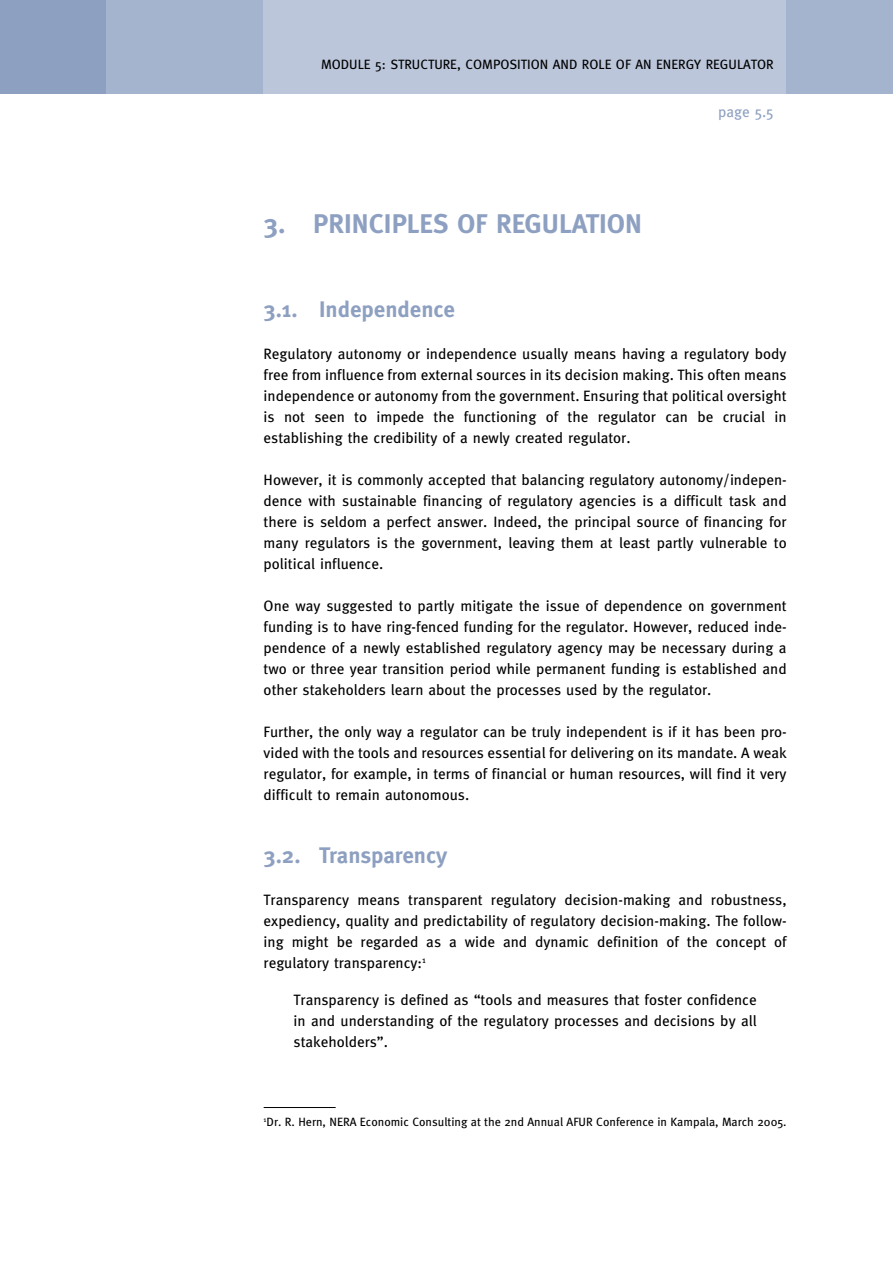
<style>
.page{position:relative;width:893px;height:1263px;background:#fff}
.page>*{position:absolute;margin:0;border:0;box-sizing:border-box;transform-origin:0 0}
.t1{font:700 27px "Meta";color:#8ea0c1}
.t2{font:700 22.5px "Meta";color:#8ea0c1}
.t3{font:15px/21px "Meta";color:#000;text-align:justify}
.t4{font:15px "Meta";color:#8ea0c1}
.t5{font:13.5px "Meta";color:#000}
.t6{font:12px "Meta";color:#000}
</style>
<div class="page">
<div style="left:0;top:0;width:106px;height:94px;background:#8ea0c1"></div>
<div style="left:106px;top:0;width:158px;height:94px;background:#a4b3ce"></div>
<div style="left:264px;top:0;width:523px;height:94px;background:#bbc6da"></div>
<div style="left:787px;top:0;width:106px;height:94px;background:#a4b3ce"></div>
<hr style="left:264px;top:1107px;width:72px;height:1px;background:#000">
<p class="t5" style="left:321px;top:60px;width:454px">MODULE 5: STRUCTURE, COMPOSITION AND ROLE OF AN ENERGY REGULATOR</p>
<p class="t4" style="left:718px;top:107px;width:57px">page 5.5</p>
<h1 class="t1" style="left:264px;top:214px;width:380px">3. PRINCIPLES OF REGULATION</h1>
<h2 class="t2" style="left:264px;top:301px;width:193px">3.1. Independence</h2>
<p class="t3" style="left:264px;top:344px;width:525px">Regulatory autonomy or independence usually means having a regulatory body free from influence from external sources in its decision making. This often means independence or autonomy from the government. Ensuring that political oversight is not seen to impede the functioning of the regulator can be crucial in establishing the credibility of a newly created regulator.</p>
<p class="t3" style="left:264px;top:470px;width:524px">However, it is commonly accepted that balancing regulatory autonomy/indepen&shy;dence with sustainable financing of regulatory agencies is a difficult task and there is seldom a perfect answer. Indeed, the principal source of financing for many regulators is the government, leaving them at least partly vulnerable to political influence.</p>
<p class="t3" style="left:264px;top:596px;width:525px">One way suggested to partly mitigate the issue of dependence on government funding is to have ring-fenced funding for the regulator. However, reduced inde&shy;pendence of a newly established regulatory agency may be necessary during a two or three year transition period while permanent funding is established and other stakeholders learn about the processes used by the regulator.</p>
<p class="t3" style="left:264px;top:722px;width:525px">Further, the only way a regulator can be truly independent is if it has been pro&shy;vided with the tools and resources essential for delivering on its mandate. A weak regulator, for example, in terms of financial or human resources, will find it very difficult to remain autonomous.</p>
<h2 class="t2" style="left:264px;top:847px;width:185px">3.2. Transparency</h2>
<p class="t3" style="left:264px;top:890px;width:525px">Transparency means transparent regulatory decision-making and robustness, expediency, quality and predictability of regulatory decision-making. The follow&shy;ing might be regarded as a wide and dynamic definition of the concept of regulatory transparency:<sup>1</sup></p>
<p class="t3" style="left:294px;top:991px;width:464px">Transparency is defined as “tools and measures that foster confidence in and understanding of the regulatory processes and decisions by all stakeholders”.</p>
<p class="t6" style="left:264px;top:1117px;width:524px"><sup>1</sup>Dr. R. Hern, NERA Economic Consulting at the 2nd Annual AFUR Conference in Kampala, March 2005.</p>
</div>
